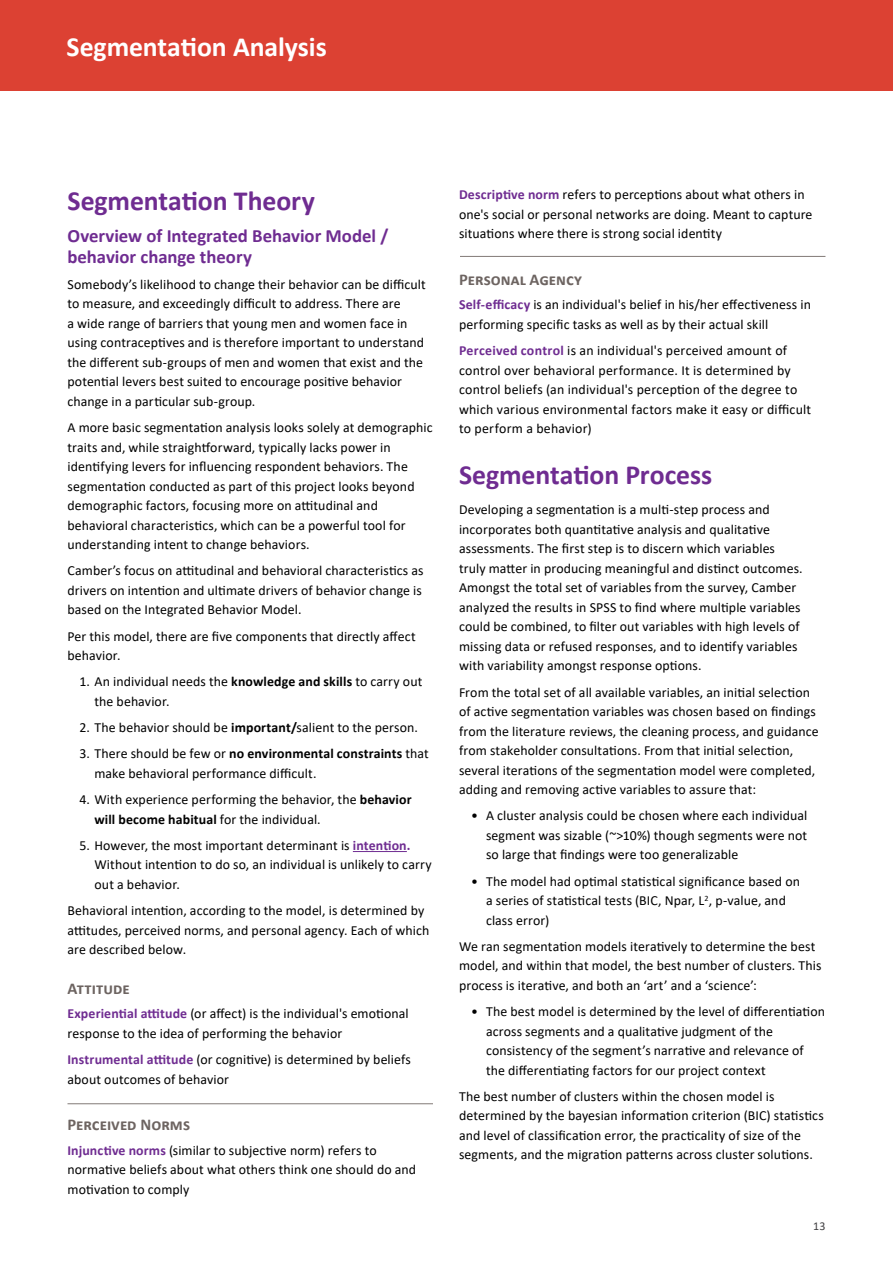
<style>
.page{position:relative;width:893px;height:1263px;background:#fff}
.page>*{position:absolute;margin:0;border:0;box-sizing:border-box;transform-origin:0 0}
.t1{font:700 27.75px "Calibri";color:#6f2c91}
.t2{font:700 27.75px "Calibri";color:#fff}
.t3{font:700 18.75px/21px "Calibri";color:#6f2c91}
.t4{font:700 16.5px "Calibri";color:#6d6461}
.t5{font:13.8px/19.5px "Calibri";letter-spacing:.005em;color:#000}
.t6{font:12px "Calibri";color:#414042}
.s1{font-weight:700}
.s2{font-weight:700;color:#6f2c91}
</style>
<div class="page">
<hr style="left:353px;top:851px;width:54px;height:1px;background:#6f2c91">
<div style="left:0;top:0;width:893px;height:91px;background:#dc4133"></div>
<hr style="left:460px;top:256px;width:365px;height:1px;background:#817976">
<hr style="left:68px;top:1103px;width:365px;height:1px;background:#817976">
<h1 class="t2" style="left:67px;top:27px;width:262px">Segmentation Analysis</h1>
<h1 class="t1" style="left:68px;top:181px;width:249px">Segmentation Theory</h1>
<h2 class="t3" style="left:68px;top:225px;width:322px">Overview of Integrated Behavior Model / behavior change theory</h2>
<p class="t5" style="left:68px;top:274px;width:360px">Somebody’s likelihood to change their behavior can be difficult to measure, and exceedingly difficult to address. There are<br>a wide range of barriers that young men and women face in using contraceptives and is therefore important to understand the different sub-groups of men and women that exist and the potential levers best suited to encourage positive behavior change in a particular sub-group.</p>
<p class="t5" style="left:68px;top:417px;width:367px">A more basic segmentation analysis looks solely at demographic traits and, while straightforward, typically lacks power in identifying levers for influencing respondent behaviors. The segmentation conducted as part of this project looks beyond demographic factors, focusing more on attitudinal and behavioral characteristics, which can be a powerful tool for understanding intent to change behaviors.</p>
<p class="t5" style="left:68px;top:561px;width:358px">Camber’s focus on attitudinal and behavioral characteristics as drivers on intention and ultimate drivers of behavior change is based on the Integrated Behavior Model.</p>
<p class="t5" style="left:68px;top:626px;width:350px">Per this model, there are five components that directly affect behavior.</p>
<p class="t5" style="left:95px;top:672px;width:329px;text-indent:-15px">1. An individual needs the <span class="s1">knowledge and skills</span> to carry out the behavior.</p>
<p class="t5" style="left:80px;top:717px;width:340px">2. The behavior should be <span class="s1">important/</span>salient to the person.</p>
<p class="t5" style="left:95px;top:744px;width:336px;text-indent:-15px">3. There should be few or <span class="s1">no environmental constraints</span> that make behavioral performance difficult.</p>
<p class="t5" style="left:95px;top:789px;width:319px;text-indent:-15px">4. With experience performing the behavior, the <span class="s1">behavior will become habitual</span> for the individual.</p>
<p class="t5" style="left:95px;top:835px;width:339px;text-indent:-15px">5. However, the most important determinant is <span class="s2">intention.<br></span>Without intention to do so, an individual is unlikely to carry out a behavior.</p>
<p class="t5" style="left:68px;top:900px;width:363px">Behavioral intention, according to the model, is determined by attitudes, perceived norms, and personal agency. Each of which are described below.</p>
<p class="t4" style="left:68px;top:977px;width:64px">Attitude</p>
<p class="t5" style="left:68px;top:1004px;width:343px"><span class="s2">Experiential attitude</span> (or affect) is the individual's emotional response to the idea of performing the behavior</p>
<p class="t5" style="left:68px;top:1049px;width:345px"><span class="s2">Instrumental attitude</span> (or cognitive) is determined by beliefs about outcomes of behavior</p>
<p class="t4" style="left:68px;top:1113px;width:124px">Perceived Norms</p>
<p class="t5" style="left:68px;top:1140px;width:350px"><span class="s2">Injunctive norms</span> (similar to subjective norm) refers to normative beliefs about what others think one should do and motivation to comply</p>
<p class="t5" style="left:459px;top:185px;width:355px"><span class="s2">Descriptive norm</span> refers to perceptions about what others in one's social or personal networks are doing. Meant to capture situations where there is strong social identity</p>
<p class="t4" style="left:459px;top:268px;width:124px">Personal Agency</p>
<p class="t5" style="left:459px;top:295px;width:353px"><span class="s2">Self-efficacy</span> is an individual's belief in his/her effectiveness in performing specific tasks as well as by their actual skill</p>
<p class="t5" style="left:459px;top:340px;width:354px"><span class="s2">Perceived control</span> is an individual's perceived amount of control over behavioral performance. It is determined by control beliefs (an individual's perception of the degree to which various environmental factors make it easy or difficult to perform a behavior)</p>
<h1 class="t1" style="left:459px;top:455px;width:255px">Segmentation Process</h1>
<p class="t5" style="left:459px;top:500px;width:345px">Developing a segmentation is a multi-step process and incorporates both quantitative analysis and qualitative assessments. The first step is to discern which variables truly matter in producing meaningful and distinct outcomes.<br>Amongst the total set of variables from the survey, Camber analyzed the results in SPSS to find where multiple variables could be combined, to filter out variables with high levels of missing data or refused responses, and to identify variables with variability amongst response options.</p>
<p class="t5" style="left:459px;top:682px;width:361px">From the total set of all available variables, an initial selection of active segmentation variables was chosen based on findings from the literature reviews, the cleaning process, and guidance from stakeholder consultations. From that initial selection, several iterations of the segmentation model were completed, adding and removing active variables to assure that:</p>
<p class="t5" style="left:486px;top:806px;width:323px;text-align:justify;text-indent:-15px">• A cluster analysis could be chosen where each individual segment was sizable (~&gt;10%) though segments were not so large that findings were too generalizable</p>
<p class="t5" style="left:486px;top:871px;width:316px;text-indent:-15px">• The model had optimal statistical significance based on a series of statistical tests (BIC, Npar, L<sup>2</sup>, p-value, and class error)</p>
<p class="t5" style="left:459px;top:936px;width:364px">We ran segmentation models iteratively to determine the best model, and within that model, the best number of clusters. This process is iterative, and both an ‘art’ and a ‘science’:</p>
<p class="t5" style="left:486px;top:1001px;width:341px;text-indent:-15px">• The best model is determined by the level of differentiation across segments and a qualitative judgment of the consistency of the segment’s narrative and relevance of the differentiating factors for our project context</p>
<p class="t5" style="left:459px;top:1086px;width:366px">The best number of clusters within the chosen model is determined by the bayesian information criterion (BIC) statistics and level of classification error, the practicality of size of the segments, and the migration patterns across cluster solutions.</p>
<p class="t6" style="left:813px;top:1218px;width:14px">13</p>
</div>
